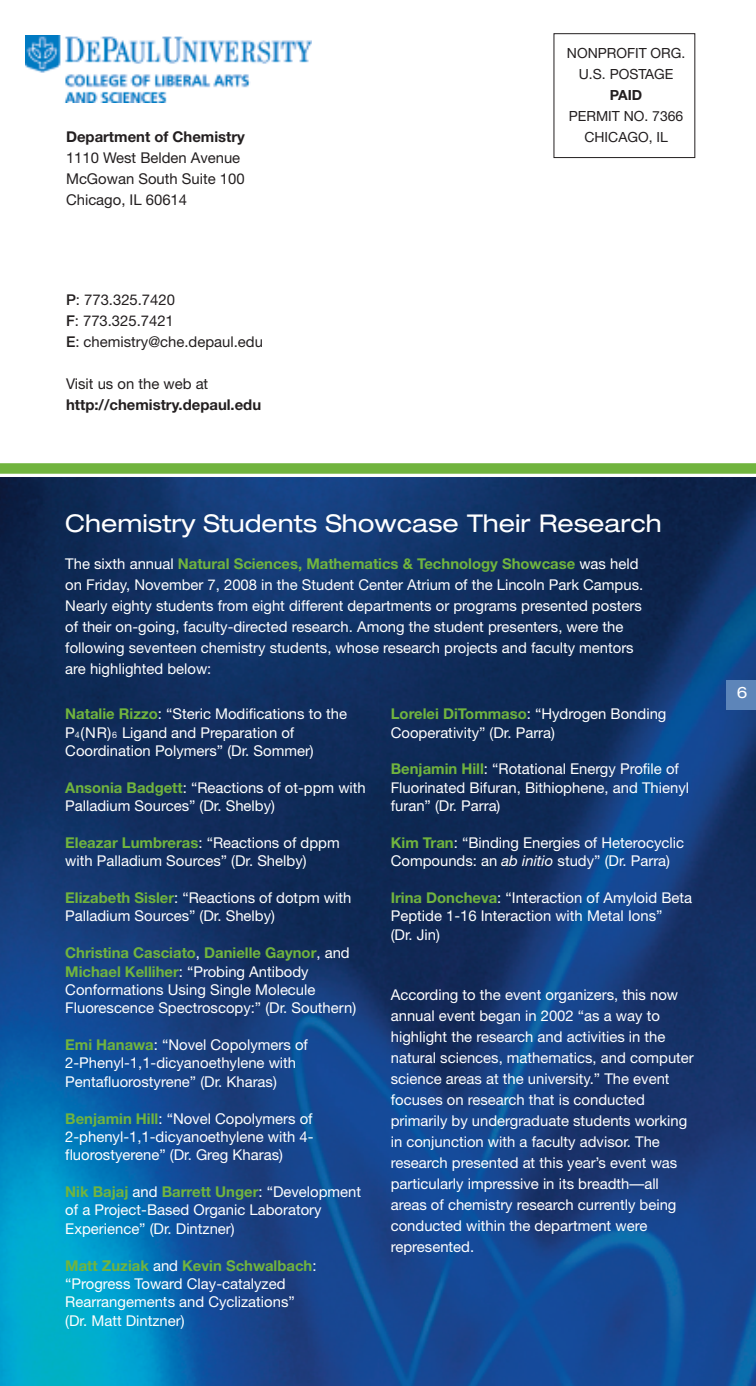
<style>
.page{position:relative;width:756px;height:1386px;background:#fff}
.page>*{position:absolute;margin:0;border:0;box-sizing:border-box;transform-origin:0 0}
.t1{font:expanded 24.5px "Helvetica Neue";color:#fff}
.t2{font:expanded 15.75px "Helvetica Neue";color:#fff}
.t3{font:14.88px/18.4px "Helvetica Neue";color:#fff}
.t4{font:14.88px/21px "Helvetica Neue";color:#231f20}
.t5{font:700 14.88px "Helvetica Neue";color:#231f20}
.t6{font:14px/21px "Helvetica Neue";color:#231f20;text-align:center}
.t7{font:700 14px "Helvetica Neue";color:#231f20}
.s1{font-weight:500}
.s2{font-weight:700;color:#71b43e}
.s3{font-size:8.92px}
.s4{font-style:italic}
</style>
<div class="page">
<img style="left:0;top:478px;width:756px;height:908px">
<div style="left:554px;top:33px;width:141px;height:125px;border:1px solid #231f20"></div>
<img style="left:25px;top:36px;width:286px;height:67px">
<div style="left:0;top:463px;width:756px;height:11px;background:#71b43e"></div>
<div style="left:727px;top:680px;width:29px;height:30px;background:#5d85b9"></div>
<p class="t5" style="left:66px;top:131px;width:180px">Department of Chemistry</p>
<p class="t4" style="left:66px;top:149px;width:180px">1110 West Belden Avenue<br>McGowan South Suite 100<br>Chicago, IL 60614</p>
<p class="t4" style="left:66px;top:291px;width:198px"><span class="s1">P</span>: 773.325.7420<br><span class="s1">F</span>: 773.325.7421<br><span class="s1">E</span>: chemistry@che.depaul.edu</p>
<p class="t4" style="left:66px;top:375px;width:144px">Visit us on the web at</p>
<p class="t5" style="left:66px;top:399px;width:197px">http://chemistry.depaul.edu</p>
<p class="t6" style="left:567px;top:44px;width:120px">NONPROFIT ORG.<br>U.S. POSTAGE</p>
<p class="t7" style="left:610px;top:90px;width:34px">PAID</p>
<p class="t6" style="left:569px;top:107px;width:116px">PERMIT NO. 7366<br>CHICAGO, IL</p>
<h1 class="t1" style="left:65px;top:515px;width:598px">Chemistry Students Showcase Their Research</h1>
<p class="t3" style="left:65px;top:555px;width:579px;line-height:21px">The sixth annual <span class="s2">Natural Sciences, Mathematics &amp; Technology Showcase</span> was held on Friday, November 7, 2008 in the Student Center Atrium of the Lincoln Park Campus.<br>Nearly eighty students from eight different departments or programs presented posters of their on-going, faculty-directed research. Among the student presenters, were the following seventeen chemistry students, whose research projects and faculty mentors are highlighted below:</p>
<p class="t3" style="left:65px;top:706px;width:283px"><span class="s2">Natalie Rizzo</span>: “Steric Modifications to the<br>P<span class="s3">4</span>(NR)<span class="s3">6</span> Ligand and Preparation of<br>Coordination Polymers” (Dr. Sommer)</p>
<p class="t3" style="left:65px;top:780px;width:302px"><span class="s2">Ansonia Badgett</span>: “Reactions of ot-ppm with<br>Palladium Sources” (Dr. Shelby)</p>
<p class="t3" style="left:65px;top:835px;width:276px"><span class="s2">Eleazar Lumbreras</span>: “Reactions of dppm with Palladium Sources” (Dr. Shelby)</p>
<p class="t3" style="left:65px;top:890px;width:288px"><span class="s2">Elizabeth Sisler</span>: “Reactions of dotpm with<br>Palladium Sources” (Dr. Shelby)</p>
<p class="t3" style="left:65px;top:945px;width:292px"><span class="s2">Christina Casciato</span>, <span class="s2">Danielle Gaynor</span>, and <span class="s2">Michael Kelliher</span>: “Probing Antibody Conformations Using Single Molecule Fluorescence Spectroscopy:” (Dr. Southern)</p>
<p class="t3" style="left:65px;top:1037px;width:244px"><span class="s2">Emi Hanawa</span>: “Novel Copolymers of<br>2-Phenyl-1,1-dicyanoethylene with<br>Pentafluorostyrene” (Dr. Kharas)</p>
<p class="t3" style="left:65px;top:1111px;width:250px;text-align:justify"><span class="s2">Benjamin Hill</span>: “Novel Copolymers of 2-phenyl-1,1-dicyanoethylene with 4- fluorostyerene” (Dr. Greg Kharas)</p>
<p class="t3" style="left:65px;top:1184px;width:297px"><span class="s2">Nik Bajaj</span> and <span class="s2">Barrett Unger</span>: “Development of a Project-Based Organic Laboratory<br>Experience” (Dr. Dintzner)</p>
<p class="t3" style="left:65px;top:1258px;width:253px"><span class="s2">Matt Zuziak</span> and <span class="s2">Kevin Schwalbach</span>: “Progress Toward Clay-catalyzed<br>Rearrangements and Cyclizations” (Dr. Matt Dintzner)</p>
<p class="t3" style="left:391px;top:706px;width:277px"><span class="s2">Lorelei DiTommaso</span>: “Hydrogen Bonding<br>Cooperativity” (Dr. Parra)</p>
<p class="t3" style="left:391px;top:761px;width:300px"><span class="s2">Benjamin Hill</span>: “Rotational Energy Profile of<br>Fluorinated Bifuran, Bithiophene, and Thienyl furan” (Dr. Parra)</p>
<p class="t3" style="left:391px;top:835px;width:295px"><span class="s2">Kim Tran</span>: “Binding Energies of Heterocyclic<br>Compounds: an <span class="s4">ab initio</span> study” (Dr. Parra)</p>
<p class="t3" style="left:391px;top:890px;width:303px"><span class="s2">Irina Doncheva</span>: “Interaction of Amyloid Beta<br>Peptide 1-16 Interaction with Metal Ions”<br>(Dr. Jin)</p>
<p class="t3" style="left:391px;top:986px;width:305px;line-height:21px">According to the event organizers, this now annual event began in 2002 “as a way to highlight the research and activities in the natural sciences, mathematics, and computer science areas at the university.” The event focuses on research that is conducted primarily by undergraduate students working in conjunction with a faculty advisor. The research presented at this year’s event was particularly impressive in its breadth—all areas of chemistry research currently being conducted within the department were represented.</p>
<p class="t2" style="left:737px;top:687px;width:12px">6</p>
</div>
